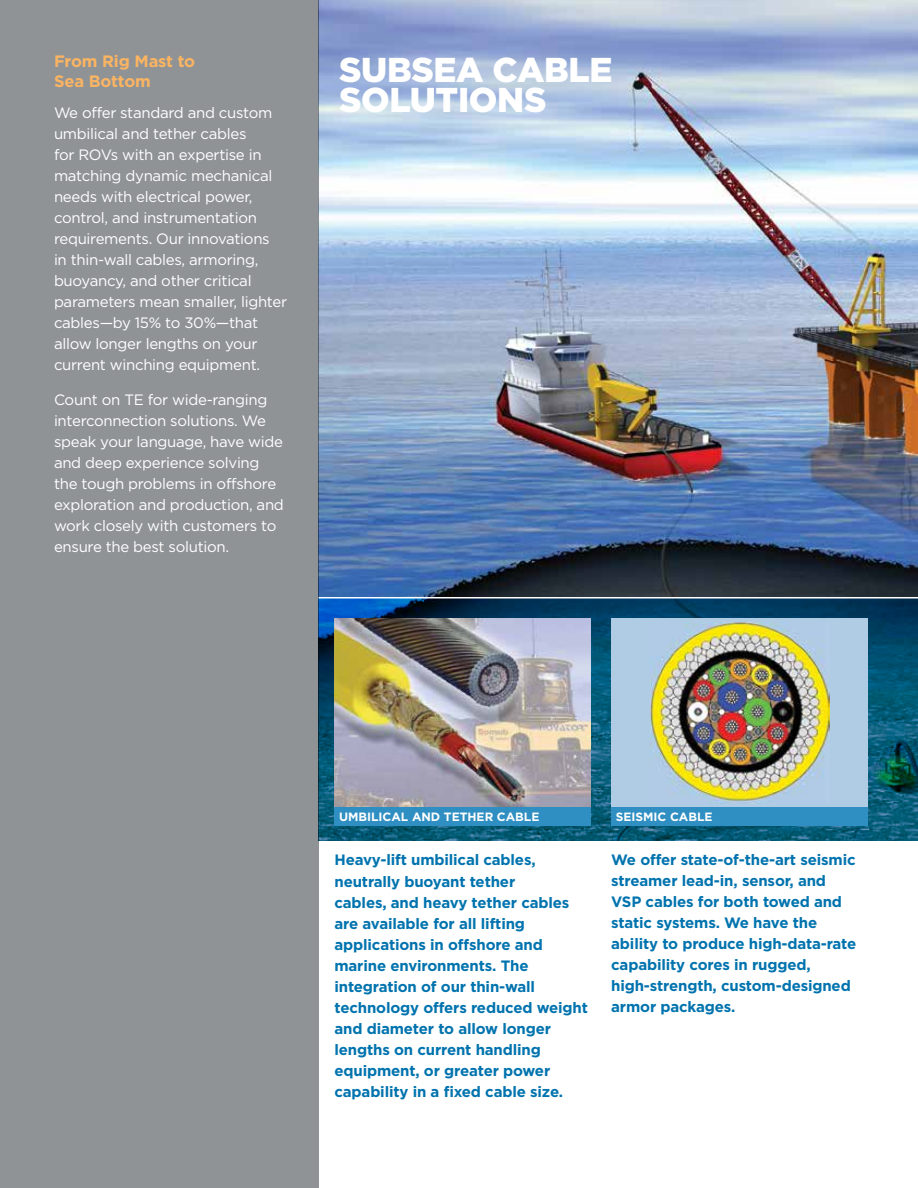
<style>
.page{position:relative;width:918px;height:1188px;background:#fff}
.page>*{position:absolute;margin:0;border:0;box-sizing:border-box;transform-origin:0 0}
.t1{font:900 34.5px/30px "Gotham";letter-spacing:-.01em;color:#fff}
.t2{font:700 16.5px/19.5px "Gotham";letter-spacing:-.01em;color:#fbb462}
.t3{font:15px/21px "Gotham";letter-spacing:-.02em;color:#fff}
.t4{font:700 15px/21px "Gotham";letter-spacing:-.01em;color:#0073ae}
.t5{font:700 12px "Gotham";color:#fff}
</style>
<div class="page">
<img style="left:319px;top:0;width:599px;height:597px">
<svg style="left:319px;top:598px;width:599px;height:243px;background:#064e6f"></svg>
<div style="left:0;top:0;width:319px;height:1188px;background:#8f9396"></div>
<div style="left:611px;top:806px;width:257px;height:20px;background:#308fc2"></div>
<div style="left:334px;top:806px;width:257px;height:20px;background:#308fc2"></div>
<img style="left:334px;top:618px;width:257px;height:189px">
<div style="left:611px;top:618px;width:257px;height:189px;background:#b0cce5"></div>
<img style="left:651px;top:623px;width:178px;height:181px">
<p class="t2" style="left:54px;top:52px;width:143px">From Rig Mast to<br>Sea Bottom</p>
<p class="t3" style="left:54px;top:102px;width:235px">We offer standard and custom umbilical and tether cables<br>for ROVs with an expertise in matching dynamic mechanical needs with electrical power, control, and instrumentation requirements. Our innovations<br>in thin-wall cables, armoring, buoyancy, and other critical parameters mean smaller, lighter cables—by 15% to 30%—that allow longer lengths on your current winching equipment.</p>
<p class="t3" style="left:54px;top:389px;width:231px">Count on TE for wide-ranging interconnection solutions. We speak your language, have wide and deep experience solving the tough problems in offshore exploration and production, and work closely with customers to ensure the best solution.</p>
<h1 class="t1" style="left:339px;top:54px;width:275px">SUBSEA CABLE<br>SOLUTIONS</h1>
<p class="t5" style="left:339px;top:809px;width:53px">Umbilical</p>
<p class="t5" style="left:412px;top:809px;width:11px">and</p>
<p class="t5" style="left:444px;top:809px;width:17px">Tether</p>
<p class="t5" style="left:497px;top:809px;width:19px">Cable</p>
<p class="t5" style="left:616px;top:809px;width:73px">Seismic Cable</p>
<p class="t4" style="left:334px;top:850px;width:255px">Heavy-lift umbilical cables, neutrally buoyant tether<br>cables, and heavy tether cables are available for all lifting applications in offshore and marine environments. The integration of our thin-wall technology offers reduced weight and diameter to allow longer lengths on current handling equipment, or greater power capability in a fixed cable size.</p>
<p class="t4" style="left:611px;top:850px;width:247px">We offer state-of-the-art seismic streamer lead-in, sensor, and<br>VSP cables for both towed and static systems. We have the ability to produce high-data-rate capability cores in rugged, high-strength, custom-designed armor packages.</p>
</div>
